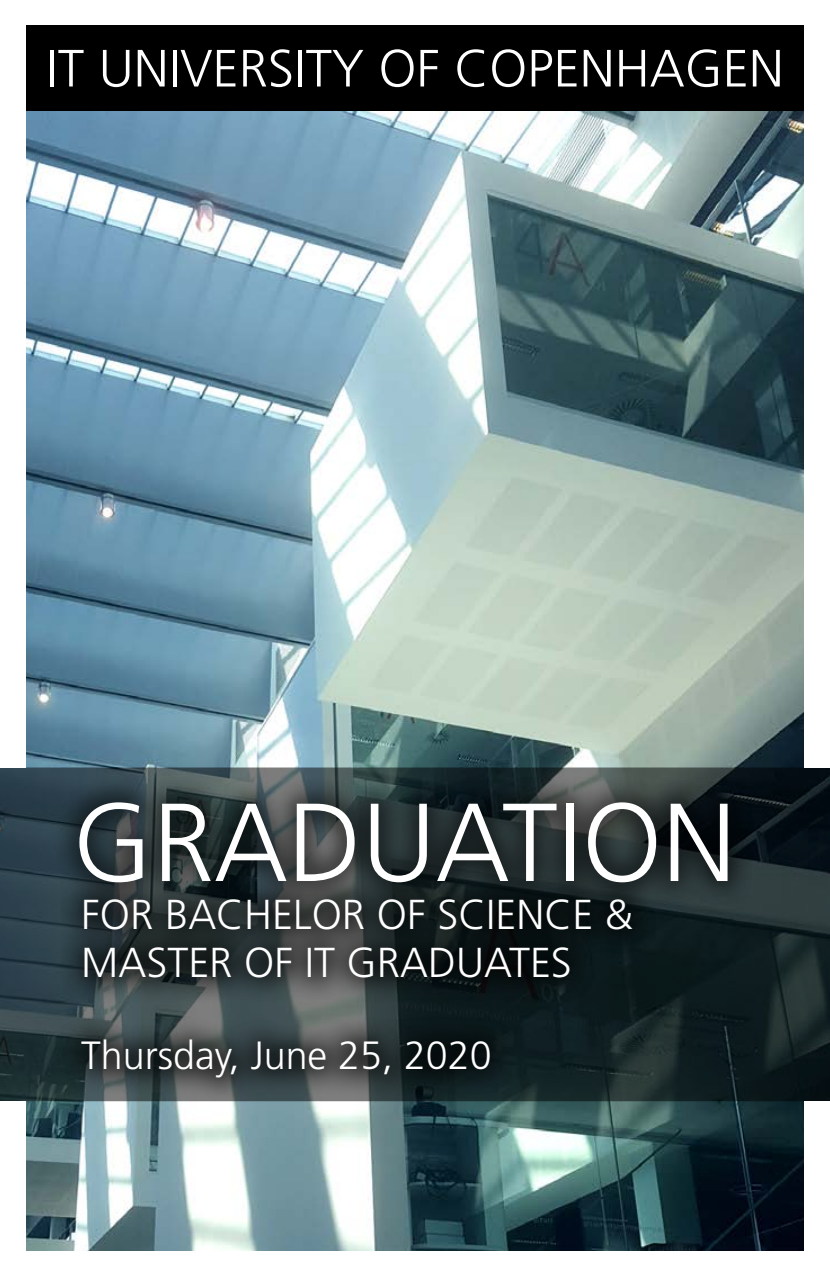
<style>
.page{position:relative;width:830px;height:1276px;background:#fff}
.page>*{position:absolute;margin:0;border:0;box-sizing:border-box;transform-origin:0 0}
.t1{font:300 110.7px "Frutiger LT Std";color:#fff}
.t2{font:300 41.85px/48.1px "Frutiger LT Std";color:#fff}
.t3{font:300 39.38px "Frutiger LT Std";color:#fff}
</style>
<div class="page">
<img style="left:26px;top:111px;width:778px;height:1139px">
<svg style="left:0;top:767px;width:829px;height:334px;background:#223137"></svg>
<div style="left:26px;top:26px;width:778px;height:85px;background:#000"></div>
<hr style="left:50px;top:50px;width:4px;height:36px;background:#fff">
<svg style="left:58px;top:50px;width:26px;height:36px"></svg>
<svg style="left:103px;top:50px;width:26px;height:37px"></svg>
<svg style="left:138px;top:50px;width:26px;height:36px"></svg>
<hr style="left:173px;top:50px;width:3px;height:36px;background:#fff">
<svg style="left:180px;top:50px;width:55px;height:36px"></svg>
<svg style="left:243px;top:49px;width:48px;height:38px"></svg>
<hr style="left:298px;top:50px;width:3px;height:36px;background:#fff">
<svg style="left:306px;top:50px;width:57px;height:36px"></svg>
<svg style="left:381px;top:49px;width:32px;height:38px"></svg>
<svg style="left:420px;top:50px;width:17px;height:36px"></svg>
<svg style="left:457px;top:49px;width:27px;height:38px"></svg>
<svg style="left:492px;top:49px;width:32px;height:38px"></svg>
<svg style="left:531px;top:50px;width:45px;height:36px"></svg>
<svg style="left:583px;top:50px;width:27px;height:36px"></svg>
<svg style="left:619px;top:50px;width:25px;height:36px"></svg>
<svg style="left:650px;top:49px;width:67px;height:38px"></svg>
<svg style="left:727px;top:50px;width:18px;height:36px"></svg>
<svg style="left:752px;top:50px;width:27px;height:36px"></svg>
<div style="left:52px;top:775px;width:702px;height:329px;background:#000;opacity:.45"></div>
<div style="left:56px;top:872px;width:602px;height:232px;background:#000;opacity:.45"></div>
<div style="left:52px;top:775px;width:702px;height:134px;background:#000;opacity:.45"></div>
<h1 class="t1" style="left:72px;top:780px;width:665px">GRADUATION</h1>
<p class="t2" style="left:81px;top:891px;width:553px">FOR BACHELOR OF SCIENCE &amp;<br>MASTER OF IT GRADUATES</p>
<p class="t3" style="left:81px;top:1033px;width:412px">Thursday, June 25, 2020</p>
</div>
